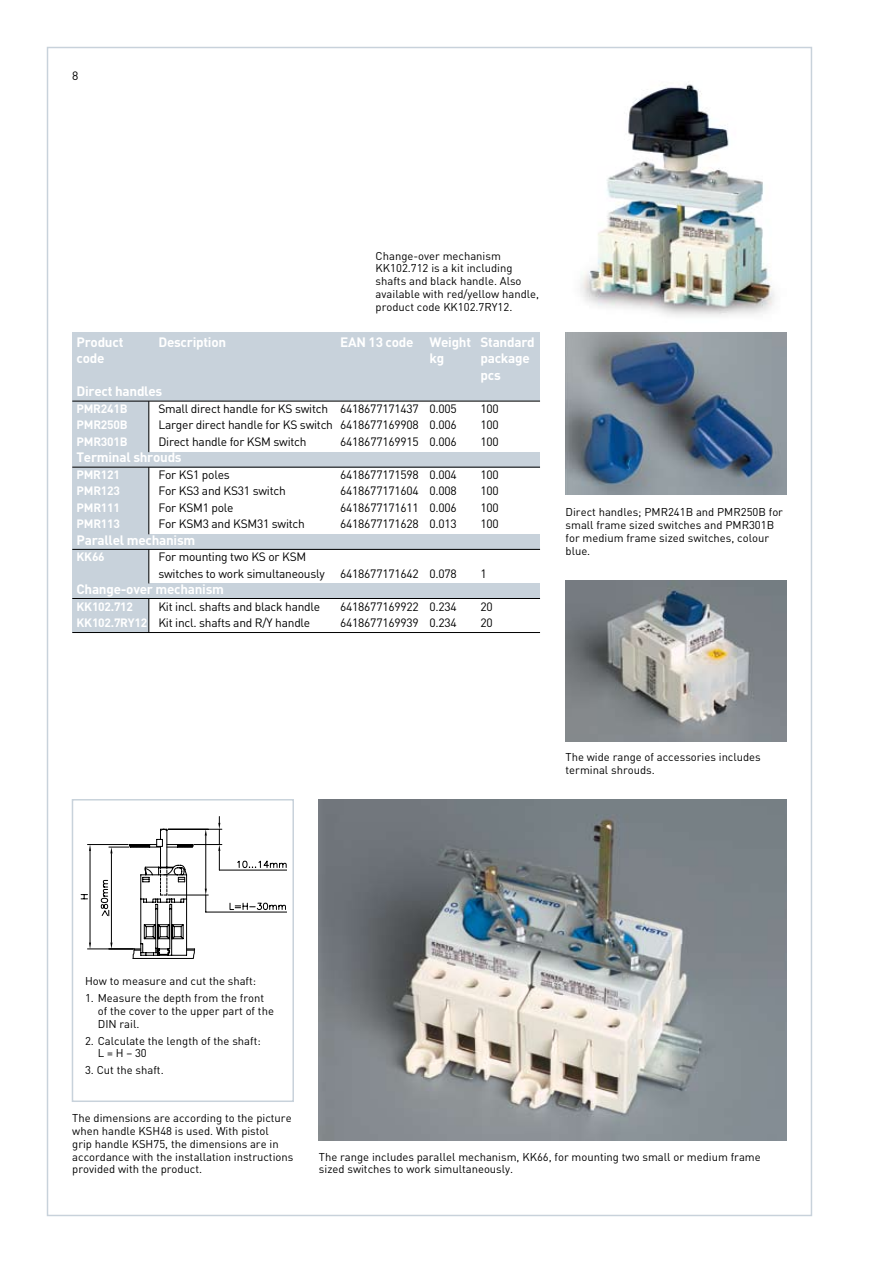
<style>
.page{position:relative;width:893px;height:1263px;background:#fff}
.page>*{position:absolute;margin:0;border:0;box-sizing:border-box;transform-origin:0 0}
.t1{font:700 13.5px/16.5px "DIN Pro";letter-spacing:-.02em;color:#fff}
.t2{font:12px/16.5px "DIN Pro";letter-spacing:-.02em;color:#000}
.t3{font:700 12px "DIN Pro";letter-spacing:-.02em;color:#fff}
.t4{font:11.25px/12.8px "DIN Pro";color:#000}
.s1{font-weight:700;color:#fff}
</style>
<div class="page">
<img style="left:580px;top:83px;width:195px;height:234px">
<div style="left:72px;top:332px;width:468px;height:69px;background:#c8d2db"></div>
<div style="left:72px;top:378px;width:77px;height:254px;background:#c8d2db"></div>
<div style="left:122px;top:452px;width:418px;height:15px;background:#c8d2db"></div>
<div style="left:122px;top:534px;width:418px;height:15px;background:#c8d2db"></div>
<div style="left:122px;top:583px;width:418px;height:15px;background:#c8d2db"></div>
<img style="left:566px;top:332px;width:221px;height:162px">
<img style="left:566px;top:580px;width:221px;height:162px">
<img style="left:319px;top:799px;width:468px;height:342px">
<hr style="left:87px;top:844px;width:41px;height:1px;background:#000">
<hr style="left:87px;top:949px;width:46px;height:1px;background:#000">
<hr style="left:90px;top:851px;width:1px;height:91px;background:#000">
<svg style="left:89px;top:845px;width:2px;height:6px"></svg>
<svg style="left:89px;top:942px;width:2px;height:7px"></svg>
<svg style="left:81px;top:894px;width:6px;height:5px"></svg>
<svg style="left:229px;top:902px;width:57px;height:8px"></svg>
<hr style="left:206px;top:912px;width:80px;height:1px;background:#000">
<hr style="left:219px;top:870px;width:67px;height:1px;background:#000">
<svg style="left:237px;top:860px;width:49px;height:8px"></svg>
<svg style="left:100px;top:816px;width:122px;height:143px"></svg>
<hr style="left:72px;top:401px;width:468px;height:1px;background:#000">
<hr style="left:72px;top:467px;width:468px;height:1px;background:#000">
<hr style="left:72px;top:549px;width:468px;height:1px;background:#000">
<hr style="left:72px;top:598px;width:468px;height:1px;background:#000">
<hr style="left:72px;top:632px;width:468px;height:1px;background:#000">
<hr style="left:149px;top:599px;width:1px;height:33px;background:#000">
<hr style="left:149px;top:549px;width:1px;height:34px;background:#000">
<hr style="left:149px;top:467px;width:1px;height:67px;background:#000">
<hr style="left:149px;top:401px;width:1px;height:51px;background:#000">
<div style="left:72px;top:799px;width:222px;height:303px;border:2px solid #c8d2db"></div>
<p class="t2" style="left:72px;top:67px;width:8px">8</p>
<p class="t4" style="left:376px;top:249px;width:165px">Change-over mechanism<br>KK102.712 is a kit including shafts and black handle. Also available with red/yellow handle, product code KK102.7RY12.</p>
<p class="t1" style="left:77px;top:333px;width:48px">Product</p>
<p class="t1" style="left:158px;top:333px;width:69px">Description</p>
<p class="t1" style="left:340px;top:333px;width:196px">EAN 13 code Weight Standard</p>
<p class="t1" style="left:77px;top:349px;width:29px">code</p>
<p class="t1" style="left:429px;top:349px;width:16px">kg</p>
<p class="t1" style="left:480px;top:349px;width:51px">package pcs</p>
<p class="t1" style="left:77px;top:382px;width:87px">Direct handles</p>
<p class="t3" style="left:77px;top:400px;width:53px">PMR241B</p>
<p class="t2" style="left:158px;top:400px;width:300px">Small direct handle for KS switch 6418677171437 0.005</p>
<p class="t2" style="left:480px;top:400px;width:20px">100</p>
<p class="t3" style="left:77px;top:417px;width:53px">PMR250B</p>
<p class="t2" style="left:158px;top:416px;width:300px">Larger direct handle for KS switch 6418677169908 0.006</p>
<p class="t2" style="left:480px;top:416px;width:20px">100</p>
<p class="t3" style="left:77px;top:433px;width:53px">PMR301B</p>
<p class="t2" style="left:158px;top:433px;width:150px">Direct handle for KSM switch</p>
<p class="t2" style="left:340px;top:433px;width:118px">6418677169915 0.006</p>
<p class="t2" style="left:481px;top:433px;width:20px">100</p>
<p class="t1" style="left:77px;top:448px;width:107px">Terminal shrouds</p>
<p class="t3" style="left:77px;top:466px;width:45px">PMR121</p>
<p class="t2" style="left:158px;top:466px;width:73px">For KS1 poles</p>
<p class="t2" style="left:340px;top:466px;width:118px">6418677171598 0.004</p>
<p class="t2" style="left:480px;top:466px;width:20px">100</p>
<p class="t3" style="left:77px;top:483px;width:45px">PMR123</p>
<p class="t2" style="left:158px;top:482px;width:129px">For KS3 and KS31 switch</p>
<p class="t2" style="left:340px;top:482px;width:118px">6418677171604 0.008</p>
<p class="t2" style="left:480px;top:482px;width:20px">100</p>
<p class="t3" style="left:77px;top:499px;width:45px">PMR111</p>
<p class="t2" style="left:158px;top:499px;width:77px">For KSM1 pole</p>
<p class="t2" style="left:340px;top:499px;width:118px">6418677171611 0.006</p>
<p class="t2" style="left:481px;top:499px;width:20px">100</p>
<p class="t3" style="left:77px;top:516px;width:45px">PMR113</p>
<p class="t2" style="left:158px;top:515px;width:148px">For KSM3 and KSM31 switch</p>
<p class="t2" style="left:340px;top:515px;width:118px">6418677171628 0.013</p>
<p class="t2" style="left:481px;top:515px;width:20px">100</p>
<p class="t1" style="left:77px;top:531px;width:120px">Parallel mechanism</p>
<p class="t3" style="left:77px;top:549px;width:30px">KK66</p>
<p class="t2" style="left:158px;top:548px;width:168px">For mounting two KS or KSM switches to work simultaneously</p>
<p class="t2" style="left:340px;top:565px;width:118px">6418677171642 0.078</p>
<p class="t2" style="left:480px;top:565px;width:8px">1</p>
<p class="t1" style="left:77px;top:580px;width:149px">Change-over mechanism</p>
<p class="t3" style="left:77px;top:598px;width:58px">KK102.712</p>
<p class="t2" style="left:158px;top:598px;width:163px">Kit incl. shafts and black handle</p>
<p class="t2" style="left:340px;top:598px;width:118px">6418677169922 0.234</p>
<p class="t2" style="left:480px;top:598px;width:14px">20</p>
<p class="t2" style="left:77px;top:614px;width:235px"><span class="s1">KK102.7RY12</span> Kit incl. shafts and R/Y handle</p>
<p class="t2" style="left:340px;top:614px;width:118px">6418677169939 0.234</p>
<p class="t2" style="left:480px;top:614px;width:14px">20</p>
<p class="t4" style="left:566px;top:505px;width:219px">Direct handles; PMR241B and PMR250B for small frame sized switches and PMR301B for medium frame sized switches, colour blue.</p>
<p class="t4" style="left:566px;top:750px;width:197px">The wide range of accessories includes terminal shrouds.</p>
<p class="t4" style="left:85px;top:974px;width:173px">How to measure and cut the shaft:</p>
<p class="t4" style="left:98px;top:991px;width:178px;text-indent:-13px">1. Measure the depth from the front of the cover to the upper part of the<br>DIN rail.</p>
<p class="t4" style="left:98px;top:1034px;width:164px;text-indent:-13px">2. Calculate the length of the shaft:<br>L = H – 30</p>
<p class="t4" style="left:85px;top:1063px;width:80px">3. Cut the shaft.</p>
<p class="t4" style="left:72px;top:1111px;width:223px">The dimensions are according to the picture when handle KSH48 is used. With pistol<br>grip handle KSH75, the dimensions are in accordance with the installation instructions provided with the product.</p>
<p class="t4" style="left:319px;top:1149px;width:443px">The range includes parallel mechanism, KK66, for mounting two small or medium frame sized switches to work simultaneously.</p>
</div>
